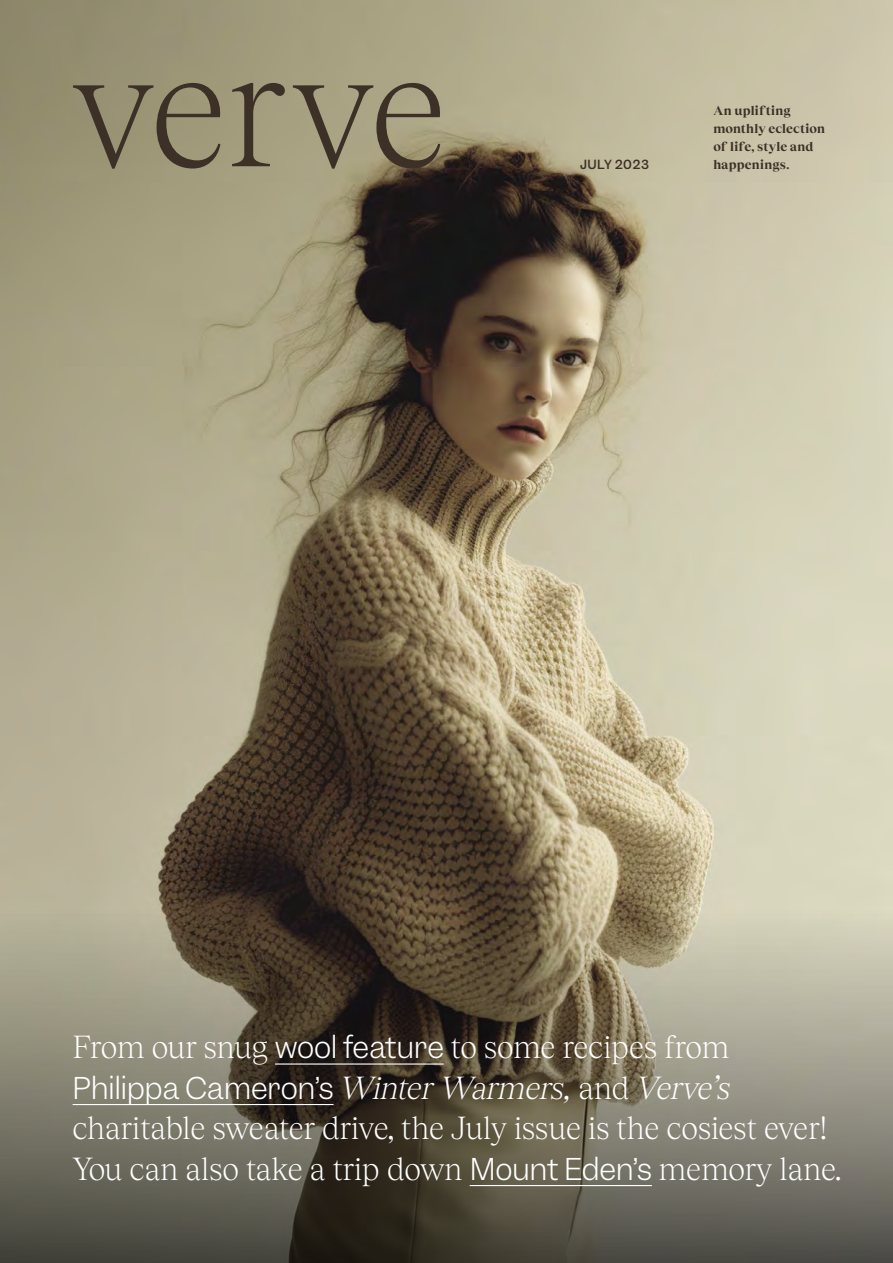
<style>
.page{position:relative;width:893px;height:1263px;background:#fff}
.page>*{position:absolute;margin:0;border:0;box-sizing:border-box;transform-origin:0 0}
.t1{font:300 31.5px/40.5px "Tobias";letter-spacing:-.01em;color:#fff}
.t2{font:700 12.75px/18px "Tobias";letter-spacing:.01em;color:#3d3027}
.t3{font:500 12px "Garnett";letter-spacing:.03em;color:#3d3027}
.s1{font-family:"Garnett";font-size:28.5px}
.s2{font-style:italic}
</style>
<div class="page">
<img style="left:0;top:0;width:893px;height:908px">
<svg style="left:73px;top:83px;width:369px;height:86px;background:#8c846a"></svg>
<svg style="left:0;top:908px;width:893px;height:355px;background:#6f6a5a"></svg>
<hr style="left:275px;top:1063px;width:169px;height:1px;background:#fff">
<hr style="left:73px;top:1104px;width:261px;height:1px;background:#fff">
<hr style="left:470px;top:1185px;width:182px;height:1px;background:#fff">
<p class="t3" style="left:580px;top:156px;width:70px">JULY 2023</p>
<p class="t2" style="left:713px;top:100px;width:113px">An uplifting monthly eclection of life, style and happenings.</p>
<p class="t1" style="left:73px;top:1024px;width:770px">From our snug <span class="s1">wool feature</span> to some recipes from <span class="s1">Philippa Cameron’s</span> <span class="s2">Winter Warmers,</span> and <span class="s2">Verve’s </span>charitable sweater drive, the July issue is the cosiest ever!<br>You can also take a trip down <span class="s1">Mount Eden’s</span> memory lane.</p>
</div>
